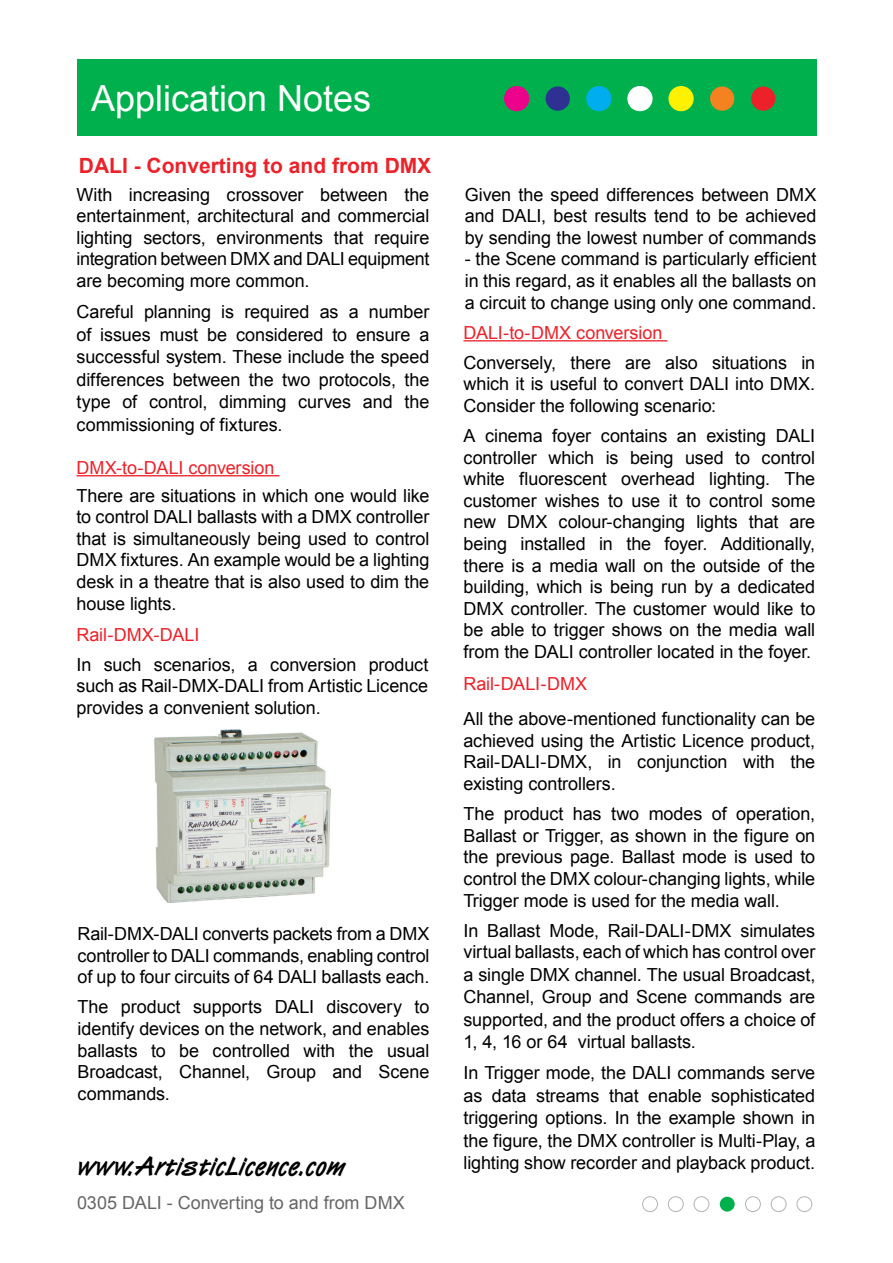
<style>
.page{position:relative;width:893px;height:1263px;background:#fff}
.page>*{position:absolute;margin:0;border:0;box-sizing:border-box;transform-origin:0 0}
.t1{font:36px "Arial";color:#fff}
.t2{font:27px "Van Dijk Bold Let Plain";color:#000}
.t3{font:700 21px "Arial";color:#ed2129}
.Body_Text{font:18px/21.6px "Arial";letter-spacing:-.005em;color:#000;text-align:justify}
.Main_body{font:18px/21.6px "Arial";letter-spacing:-.005em;color:#000;text-align:justify}
.Main_body-2{font:18px "Arial";letter-spacing:-.005em;color:#ed2129}
.Main_body-3{font:18px "Arial";letter-spacing:-.005em;color:#666}
.Main_body-4{font:18px "Arial";letter-spacing:-.005em;color:#ee2028}
</style>
<div class="page">
<div style="left:797px;top:1196px;width:15px;height:16px;border:1px solid #b3b3b3;border-radius:50%"></div>
<div style="left:771px;top:1196px;width:15px;height:16px;border:1px solid #b3b3b3;border-radius:50%"></div>
<div style="left:745px;top:1196px;width:16px;height:16px;border:1px solid #b3b3b3;border-radius:50%"></div>
<div style="left:720px;top:1197px;width:15px;height:14px;background:#00b04c;border-radius:50%"></div>
<div style="left:694px;top:1196px;width:15px;height:16px;border:1px solid #b3b3b3;border-radius:50%"></div>
<div style="left:668px;top:1196px;width:16px;height:16px;border:1px solid #b3b3b3;border-radius:50%"></div>
<div style="left:642px;top:1196px;width:16px;height:16px;border:1px solid #b3b3b3;border-radius:50%"></div>
<div style="left:77px;top:60px;width:739px;height:76px;background:#00b04c"></div>
<div style="left:751px;top:87px;width:24px;height:24px;background:#ed2129;border-radius:50%"></div>
<div style="left:710px;top:87px;width:24px;height:24px;background:#f58220;border-radius:50%"></div>
<div style="left:669px;top:87px;width:24px;height:24px;background:#fff101;border-radius:50%"></div>
<div style="left:669px;top:86px;width:24px;height:25px;border:1px solid #fff101;border-radius:50%"></div>
<div style="left:628px;top:87px;width:24px;height:24px;background:#fff;border-radius:50%"></div>
<div style="left:627px;top:86px;width:25px;height:25px;border:1px solid #fff;border-radius:50%"></div>
<div style="left:587px;top:87px;width:24px;height:24px;background:#00aeef;border-radius:50%"></div>
<div style="left:586px;top:86px;width:25px;height:25px;border:1px solid #00aeef;border-radius:50%"></div>
<div style="left:546px;top:87px;width:24px;height:24px;background:#2e3092;border-radius:50%"></div>
<div style="left:505px;top:87px;width:24px;height:24px;background:#ed028c;border-radius:50%"></div>
<div style="left:504px;top:86px;width:25px;height:25px;border:1px solid #ed028c;border-radius:50%"></div>
<hr style="left:77px;top:475px;width:203px;height:1px;background:#ed2129">
<img style="left:155px;top:729px;width:175px;height:174px">
<hr style="left:463px;top:340px;width:204px;height:1px;background:#ed2129">
<p class="t1" style="left:91px;top:79px;width:282px">Application Notes</p>
<p class="t3" style="left:79px;top:154px;width:354px">DALI - Converting to and from DMX</p>
<p class="Main_body" style="left:77px;top:184px;width:354px">With increasing crossover between the entertainment, architectural and commercial lighting sectors, environments that require integration between DMX and DALI equipment are becoming more common.</p>
<p class="Body_Text" style="left:77px;top:301px;width:354px;line-height:22.5px">Careful planning is required as a number of issues must be considered to ensure a successful system. These include the speed differences between the two protocols, the type of control, dimming curves and the commissioning of fixtures.</p>
<p class="Main_body-2" style="left:77px;top:458px;width:199px">DMX-to-DALI conversion</p>
<p class="Main_body" style="left:77px;top:485px;width:354px">There are situations in which one would like to control DALI ballasts with a DMX controller that is simultaneously being used to control DMX fixtures. An example would be a lighting desk in a theatre that is also used to dim the house lights.</p>
<p class="Main_body-4" style="left:77px;top:625px;width:124px">Rail-DMX-DALI</p>
<p class="Main_body" style="left:77px;top:654px;width:353px">In such scenarios, a conversion product such as Rail-DMX-DALI from Artistic Licence provides a convenient solution.</p>
<p class="Main_body" style="left:78px;top:923px;width:353px">Rail-DMX-DALI converts packets from a DMX controller to DALI commands, enabling control of up to four circuits of 64 DALI ballasts each.</p>
<p class="Main_body" style="left:78px;top:996px;width:353px">The product supports DALI discovery to identify devices on the network, and enables ballasts to be controlled with the usual Broadcast, Channel, Group and Scene commands.</p>
<p class="t2" style="left:77px;top:1149px;width:270px">www.ArtisticLicence.com</p>
<p class="Main_body-3" style="left:77px;top:1193px;width:329px">0305 DALI - Converting to and from DMX</p>
<p class="Main_body" style="left:465px;top:184px;width:353px">Given the speed differences between DMX and DALI, best results tend to be achieved by sending the lowest number of commands</p>
<p class="Main_body" style="left:465px;top:248px;width:353px">- the Scene command is particularly efficient in this regard, as it enables all the ballasts on a circuit to change using only one command.</p>
<p class="Main_body-2" style="left:463px;top:323px;width:200px">DALI-to-DMX conversion</p>
<p class="Body_Text" style="left:463px;top:352px;width:353px">Conversely, there are also situations in which it is useful to convert DALI into DMX.<br>Consider the following scenario:</p>
<p class="Body_Text" style="left:463px;top:425px;width:353px">A cinema foyer contains an existing DALI controller which is being used to control white fluorescent overhead lighting. The customer wishes to use it to control some new DMX colour-changing lights that are being installed in the foyer. Additionally, there is a media wall on the outside of the building, which is being run by a dedicated DMX controller. The customer would like to be able to trigger shows on the media wall from the DALI controller located in the foyer.</p>
<p class="Main_body-4" style="left:463px;top:674px;width:125px">Rail-DALI-DMX</p>
<p class="Body_Text" style="left:463px;top:708px;width:353px">All the above-mentioned functionality can be achieved using the Artistic Licence product, Rail-DALI-DMX, in conjunction with the existing controllers.</p>
<p class="Body_Text" style="left:463px;top:803px;width:353px">The product has two modes of operation, Ballast or Trigger, as shown in the figure on the previous page. Ballast mode is used to control the DMX colour-changing lights, while Trigger mode is used for the media wall.</p>
<p class="Body_Text" style="left:463px;top:919px;width:353px;line-height:22.4px">In Ballast Mode, Rail-DALI-DMX simulates virtual ballasts, each of which has control over a single DMX channel. The usual Broadcast, Channel, Group and Scene commands are supported, and the product offers a choice of 1, 4, 16 or 64 virtual ballasts.</p>
<p class="Body_Text" style="left:463px;top:1062px;width:353px;line-height:22.5px">In Trigger mode, the DALI commands serve as data streams that enable sophisticated triggering options. In the example shown in the figure, the DMX controller is Multi-Play, a lighting show recorder and playback product.</p>
</div>
